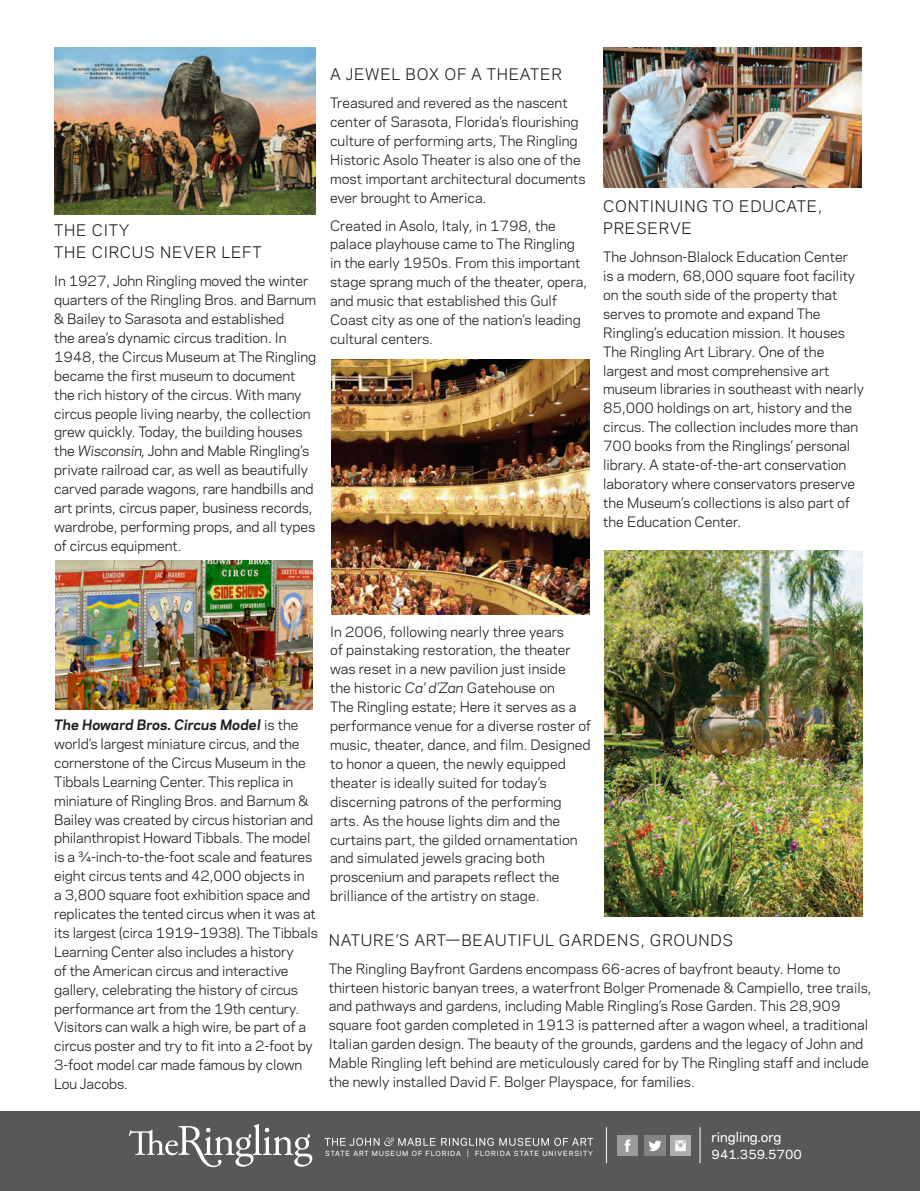
<style>
.page{position:relative;width:920px;height:1191px;background:#fff}
.page>*{position:absolute;margin:0;border:0;box-sizing:border-box;transform-origin:0 0}
._2014_MM_BODY_COPY_g{font:15px/22.5px "Galaxie Polaris";letter-spacing:.05em;color:#231f20}
._2014_MM_BODY_COPY_g-2{font:13.5px/18.9px "Galaxie Polaris";color:#231f20}
.t1{font:500 12.9px "Galaxie Polaris";color:#fff}
.t2{font:500 12px "Galaxie Polaris";letter-spacing:.005em;color:#fff}
.t3{font:500 6.75px "Galaxie Polaris";letter-spacing:.14em;color:#fff}
.s1{font-style:italic}
.s2{font-weight:700;font-style:italic}
.s3{font-weight:400;font-size:7.95px}
</style>
<div class="page">
<img style="left:55px;top:560px;width:257px;height:149px">
<div style="left:0;top:1110px;width:920px;height:81px;background:#57585a"></div>
<img style="left:331px;top:359px;width:259px;height:255px">
<img style="left:54px;top:47px;width:261px;height:168px">
<img style="left:603px;top:47px;width:258px;height:140px">
<img style="left:670px;top:1135px;width:21px;height:20px">
<img style="left:645px;top:1135px;width:20px;height:20px">
<img style="left:618px;top:1135px;width:20px;height:20px">
<hr style="left:700px;top:1127px;width:1px;height:36px;background:#fff">
<hr style="left:606px;top:1127px;width:1px;height:36px;background:#fff">
<img style="left:605px;top:551px;width:258px;height:366px">
<svg style="left:129px;top:1124px;width:183px;height:43px"></svg>
<svg style="left:325px;top:1137px;width:268px;height:9px"></svg>
<p class="_2014_MM_BODY_COPY_g" style="left:54px;top:218px;width:77px">THE CITY</p>
<p class="_2014_MM_BODY_COPY_g" style="left:54px;top:240px;width:209px">THE CIRCUS NEVER LEFT</p>
<p class="_2014_MM_BODY_COPY_g-2" style="left:54px;top:271px;width:264px">In 1927, John Ringling moved the winter quarters of the Ringling Bros. and Barnum &amp; Bailey to Sarasota and established<br>the area’s dynamic circus tradition. In 1948, the Circus Museum at The Ringling became the first museum to document the rich history of the circus. With many circus people living nearby, the collection grew quickly. Today, the building houses the <span class="s1">Wisconsin,</span> John and Mable Ringling’s private railroad car, as well as beautifully carved parade wagons, rare handbills and art prints, circus paper, business records, wardrobe, performing props, and all types of circus equipment.</p>
<p class="_2014_MM_BODY_COPY_g" style="left:330px;top:62px;width:233px">A JEWEL BOX OF A THEATER</p>
<p class="_2014_MM_BODY_COPY_g-2" style="left:330px;top:93px;width:257px">Treasured and revered as the nascent center of Sarasota, Florida’s flourishing culture of performing arts, The Ringling Historic Asolo Theater is also one of the most important architectural documents ever brought to America.</p>
<p class="_2014_MM_BODY_COPY_g-2" style="left:330px;top:215px;width:259px">Created in Asolo, Italy, in 1798, the palace playhouse came to The Ringling in the early 1950s. From this important stage sprang much of the theater, opera, and music that established this Gulf Coast city as one of the nation’s leading cultural centers.</p>
<p class="_2014_MM_BODY_COPY_g" style="left:603px;top:194px;width:221px">CONTINUING TO EDUCATE,<br>PRESERVE</p>
<p class="_2014_MM_BODY_COPY_g-2" style="left:603px;top:247px;width:263px">The Johnson-Blalock Education Center<br>is a modern, 68,000 square foot facility on the south side of the property that serves to promote and expand The Ringling’s education mission. It houses The Ringling Art Library. One of the largest and most comprehensive art museum libraries in southeast with nearly 85,000 holdings on art, history and the circus. The collection includes more than 700 books from the Ringlings’ personal library. A state-of-the-art conservation laboratory where conservators preserve the Museum’s collections is also part of the Education Center.</p>
<p class="_2014_MM_BODY_COPY_g-2" style="left:54px;top:714px;width:265px"><span class="s2">The Howard Bros. Circus Model</span> is the world’s largest miniature circus, and the cornerstone of the Circus Museum in the Tibbals Learning Center. This replica in miniature of Ringling Bros. and Barnum &amp; Bailey was created by circus historian and philanthropist Howard Tibbals. The model is a ¾-inch-to-the-foot scale and features eight circus tents and 42,000 objects in<br>a 3,800 square foot exhibition space and replicates the tented circus when it was at its largest (circa 1919–1938). The Tibbals Learning Center also includes a history<br>of the American circus and interactive gallery, celebrating the history of circus performance art from the 19th century.<br>Visitors can walk a high wire, be part of a circus poster and try to fit into a 2-foot by 3-foot model car made famous by clown Lou Jacobs.</p>
<p class="_2014_MM_BODY_COPY_g-2" style="left:330px;top:621px;width:262px">In 2006, following nearly three years<br>of painstaking restoration, the theater was reset in a new pavilion just inside<br>the historic <span class="s1">Ca’ d’Zan</span> Gatehouse on<br>The Ringling estate; Here it serves as a performance venue for a diverse roster of music, theater, dance, and film. Designed to honor a queen, the newly equipped theater is ideally suited for today’s discerning patrons of the performing arts. As the house lights dim and the curtains part, the gilded ornamentation and simulated jewels gracing both proscenium and parapets reflect the brilliance of the artistry on stage.</p>
<p class="_2014_MM_BODY_COPY_g" style="left:329px;top:928px;width:406px">NATURE’S ART—BEAUTIFUL GARDENS, GROUNDS</p>
<p class="_2014_MM_BODY_COPY_g-2" style="left:329px;top:958px;width:545px">The Ringling Bayfront Gardens encompass 66-acres of bayfront beauty. Home to thirteen historic banyan trees, a waterfront Bolger Promenade &amp; Campiello, tree trails, and pathways and gardens, including Mable Ringling’s Rose Garden. This 28,909 square foot garden completed in 1913 is patterned after a wagon wheel, a traditional Italian garden design. The beauty of the grounds, gardens and the legacy of John and Mable Ringling left behind are meticulously cared for by The Ringling staff and include the newly installed David F. Bolger Playspace, for families.</p>
<p class="t3" style="left:325px;top:1148px;width:270px">STATE ART MUSEUM OF FLORIDA <span class="s3">|</span> FLORIDA STATE UNIVERSITY</p>
<p class="t1" style="left:712px;top:1127px;width:71px">ringling.org</p>
<p class="t2" style="left:712px;top:1145px;width:92px">941.359.5700</p>
</div>
